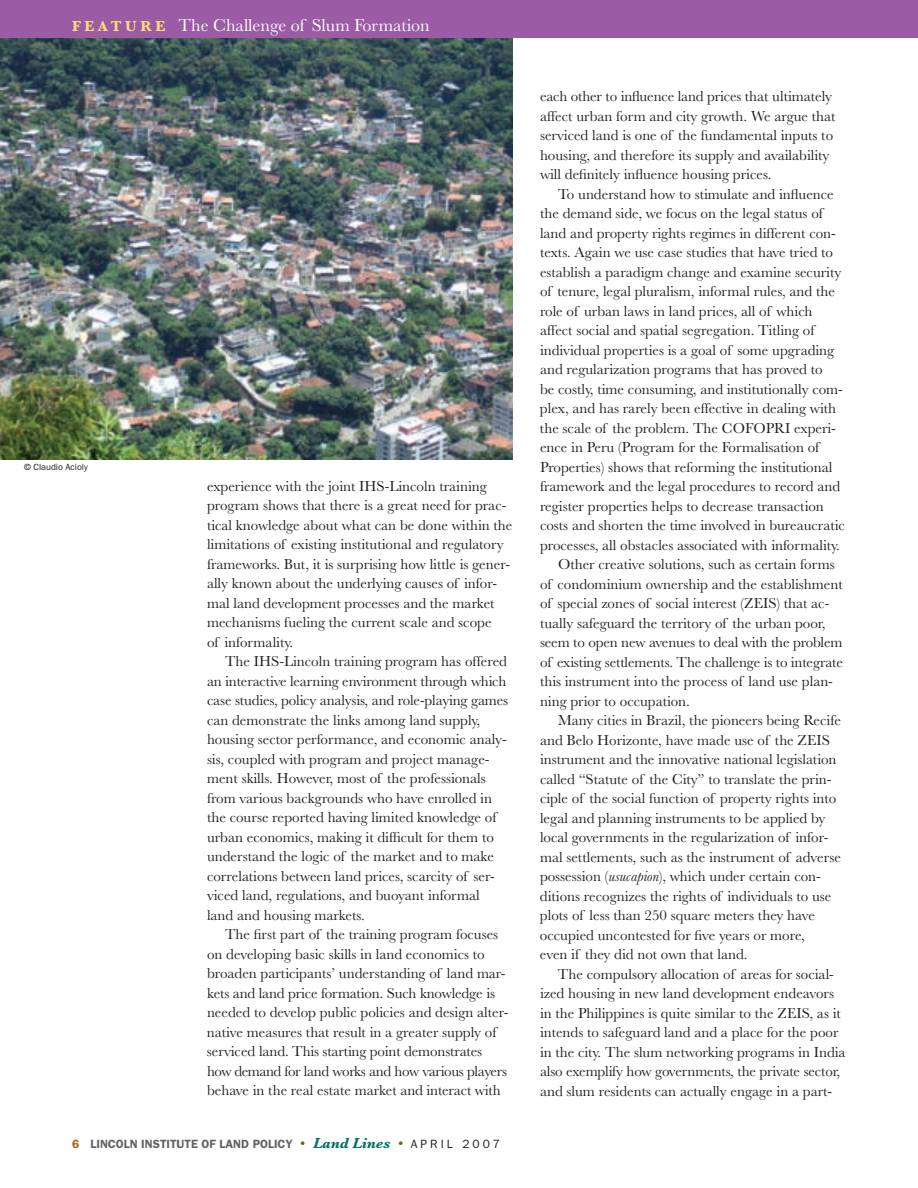
<style>
.page{position:relative;width:918px;height:1188px;background:#fff}
.page>*{position:absolute;margin:0;border:0;box-sizing:border-box;transform-origin:0 0}
.t1{font:18px "Baskerville";color:#fff}
.t2{font:15px/19.5px "Baskerville";color:#231f20}
.t3{font:600 12px "ITC Franklin Gothic Std";color:#636366}
.t4{font:9px "ITC Franklin Gothic Std";color:#231f20}
.s1{font-weight:700;font-size:15px;color:#ffde74}
.s2{font-family:"Baskerville";font-weight:400;font-size:15px;color:#4b711c}
.s3{font-family:"Baskerville";font-weight:700;font-style:italic;font-size:15px;color:#007161}
.s4{font-weight:400;color:#231f20}
.s5{font-style:italic}
</style>
<div class="page">
<div style="left:0;top:0;width:918px;height:38px;background:#9b5ba5"></div>
<img style="left:0;top:38px;width:513px;height:422px">
<p class="t1" style="left:72px;top:15px;width:359px"><span class="s1">F E A T U R E</span> The Challenge of Slum Formation</p>
<p class="t4" style="left:24px;top:462px;width:65px">© Claudio Acioly</p>
<p class="t2" style="left:207px;top:476px;width:307px">experience with the joint IHS-Lincoln training program shows that there is a great need for prac&shy;tical knowledge about what can be done within the limitations of existing institutional and regulatory frameworks. But, it is surprising how little is gener&shy;ally known about the underlying causes of infor&shy;mal land development processes and the market mechanisms fueling the current scale and scope<br>of informality.</p>
<p class="t2" style="left:207px;top:652px;width:303px;text-indent:18px">The IHS-Lincoln training program has offered an interactive learning environment through which case studies, policy analysis, and role-playing games can demonstrate the links among land supply, housing sector performance, and economic analy&shy;sis, coupled with program and project manage&shy;ment skills. However, most of the professionals from various backgrounds who have enrolled in the course reported having limited knowledge of urban economics, making it difficult for them to understand the logic of the market and to make correlations between land prices, scarcity of ser&shy;viced land, regulations, and buoyant informal land and housing markets.</p>
<p class="t2" style="left:207px;top:925px;width:303px;text-indent:18px">The first part of the training program focuses on developing basic skills in land economics to broaden participants’ understanding of land mar&shy;kets and land price formation. Such knowledge is needed to develop public policies and design alter&shy;native measures that result in a greater supply of serviced land. This starting point demonstrates how demand for land works and how various players behave in the real estate market and interact with</p>
<p class="t3" style="left:90px;top:1136px;width:411px">LINCOLN INSTITUTE OF LAND POLICY <span class="s2">•</span> <span class="s3">Land Lines</span> <span class="s2">•</span> <span class="s4">A p r i l 2 0 0 7</span></p>
<p class="t2" style="left:540px;top:87px;width:297px">each other to influence land prices that ultimately affect urban form and city growth. We argue that serviced land is one of the fundamental inputs to housing, and therefore its supply and availability will definitely influence housing prices.</p>
<p class="t2" style="left:558px;top:184px;width:277px">To understand how to stimulate and influence</p>
<p class="t2" style="left:540px;top:204px;width:284px">the demand side, we focus on the legal status of</p>
<p class="t2" style="left:540px;top:223px;width:297px">land and property rights regimes in different con-</p>
<p class="t2" style="left:540px;top:243px;width:295px">texts. Again we use case studies that have tried to</p>
<p class="t2" style="left:540px;top:262px;width:303px">establish a paradigm change and examine security</p>
<p class="t2" style="left:540px;top:282px;width:297px">of tenure, legal pluralism, informal rules, and the</p>
<p class="t2" style="left:540px;top:301px;width:274px">role of urban laws in land prices, all of which</p>
<p class="t2" style="left:540px;top:321px;width:276px">affect social and spatial segregation. Titling of</p>
<p class="t2" style="left:540px;top:340px;width:296px">individual properties is a goal of some upgrading</p>
<p class="t2" style="left:540px;top:360px;width:284px">and regularization programs that has proved to</p>
<p class="t2" style="left:540px;top:379px;width:304px">be costly, time consuming, and institutionally com-</p>
<p class="t2" style="left:540px;top:399px;width:298px">plex, and has rarely been effective in dealing with</p>
<p class="t2" style="left:540px;top:418px;width:298px">the scale of the problem. The COFOPRI experi-</p>
<p class="t2" style="left:540px;top:438px;width:281px">ence in Peru (Program for the Formalisation of</p>
<p class="t2" style="left:540px;top:457px;width:294px">Properties) shows that reforming the institutional</p>
<p class="t2" style="left:540px;top:477px;width:302px">framework and the legal procedures to record and</p>
<p class="t2" style="left:540px;top:496px;width:285px">register properties helps to decrease transaction</p>
<p class="t2" style="left:540px;top:516px;width:306px">costs and shorten the time involved in bureaucratic</p>
<p class="t2" style="left:540px;top:535px;width:301px">processes, all obstacles associated with informality.</p>
<p class="t2" style="left:558px;top:555px;width:278px">Other creative solutions, such as certain forms</p>
<p class="t2" style="left:540px;top:574px;width:304px">of condominium ownership and the establishment</p>
<p class="t2" style="left:540px;top:594px;width:214px">of special zones of social interest (ZEIS</p>
<p class="t2" style="left:540px;top:594px;width:305px;text-indent:237px">) that ac&shy;tually safeguard the territory of the urban poor, seem to open new avenues to deal with the problem of existing settlements. The challenge is to integrate this instrument into the process of land use plan&shy;ning prior to occupation.</p>
<p class="t2" style="left:540px;top:711px;width:303px;text-indent:18px">Many cities in Brazil, the pioneers being Recife and Belo Horizonte, have made use of the ZEIS instrument and the innovative national legislation called “Statute of the City” to translate the prin&shy;ciple of the social function of property rights into legal and planning instruments to be applied by local governments in the regularization of infor&shy;mal settlements, such as the instrument of adverse possession (<span class="s5">usucapion</span>), which under certain con&shy;ditions recognizes the rights of individuals to use plots of less than 250 square meters they have occupied uncontested for five years or more,<br>even if they did not own that land.</p>
<p class="t2" style="left:540px;top:964px;width:296px;text-align:justify;text-indent:18px">The compulsory allocation of areas for social&shy;ized housing in new land development endeavors in the Philippines is quite similar to the ZEIS</p>
<p class="t2" style="left:540px;top:1003px;width:307px;text-indent:269px">, as it intends to safeguard land and a place for the poor in the city. The slum networking programs in India also exemplify how governments, the private sector, and slum residents can actually engage in a part-</p>
</div>
